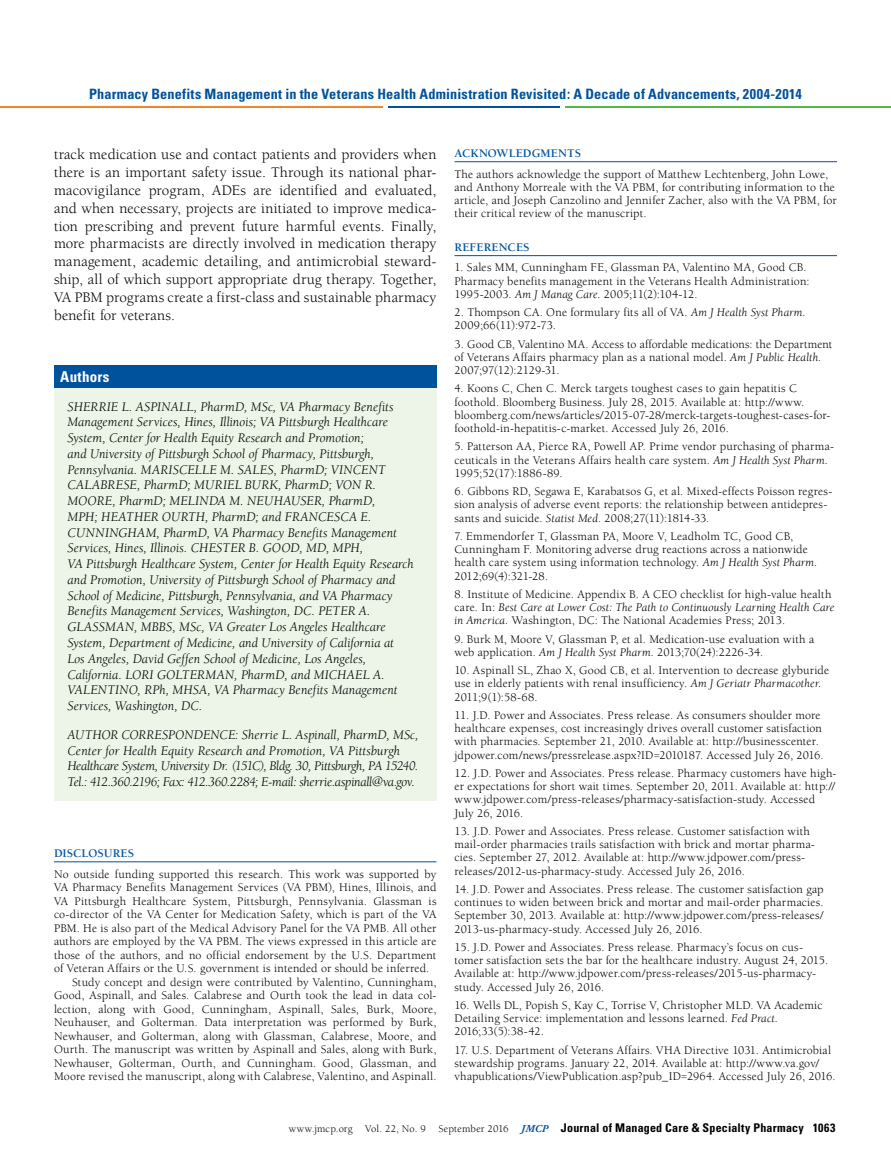
<style>
.page{position:relative;width:891px;height:1175px;background:#fff}
.page>*{position:absolute;margin:0;border:0;box-sizing:border-box;transform-origin:0 0}
.t1{font:15px/17.9px "Berkeley Pro";letter-spacing:.015em;color:#000;text-align:justify}
.t2{font:700 condensed 15px "Univers";letter-spacing:.02em;color:#fff}
.t3{font:700 condensed 14.25px "Univers";letter-spacing:.015em;color:#00529c}
.t4{font:italic 13.5px/15.8px "Berkeley Pro";color:#000}
.t5{font:12px/13.4px "Berkeley Pro";letter-spacing:.015em;color:#000}
.t6{font:700 condensed 12px "Univers";letter-spacing:.015em;color:#000}
.t7{font:700 12px "Berkeley Pro";letter-spacing:.005em;color:#00529c}
.s1{font-style:italic}
.s2{font-family:"Berkeley Pro";font-weight:400;font-stretch:normal;font-size:10.5px}
.s3{font-family:"Adobe Garamond Pro";font-style:italic;font-stretch:normal;font-size:10.5px;color:#00529c}
</style>
<div class="page">
<hr style="left:0;top:107px;width:383px;height:1px;background:#f58427">
<hr style="left:388px;top:107px;width:172px;height:1px;background:#00529c">
<hr style="left:565px;top:107px;width:326px;height:1px;background:#54b948">
<div style="left:54px;top:365px;width:382px;height:436px;background:#ecf5e8"></div>
<div style="left:54px;top:365px;width:382px;height:22px;background:#00529c"></div>
<hr style="left:54px;top:861px;width:382px;height:1px;background:#00529c">
<hr style="left:455px;top:161px;width:382px;height:1px;background:#00529c">
<hr style="left:455px;top:255px;width:382px;height:1px;background:#00529c">
<p class="t3" style="left:89px;top:85px;width:714px">Pharmacy Benefits Management in the Veterans Health Administration Revisited: A Decade of Advancements, 2004-2014</p>
<p class="t1" style="left:54px;top:146px;width:384px">track medication use and contact patients and providers when there is an important safety issue. Through its national phar&shy;macovigilance program, ADEs are identified and evaluated, and when necessary, projects are initiated to improve medica&shy;tion prescribing and prevent future harmful events. Finally, more pharmacists are directly involved in medication therapy management, academic detailing, and antimicrobial steward&shy;ship, all of which support appropriate drug therapy. Together, VA PBM programs create a first-class and sustainable pharmacy benefit for veterans.</p>
<p class="t2" style="left:60px;top:368px;width:51px">Authors</p>
<p class="t4" style="left:68px;top:399px;width:348px">SHERRIE L. ASPINALL, PharmD, MSc, VA Pharmacy Benefits Management Services, Hines, Illinois; VA Pittsburgh Healthcare System, Center for Health Equity Research and Promotion;<br>and University of Pittsburgh School of Pharmacy, Pittsburgh, Pennsylvania. MARISCELLE M. SALES, PharmD; VINCENT CALABRESE, PharmD; MURIEL BURK, PharmD; VON R.<br>MOORE, PharmD; MELINDA M. NEUHAUSER, PharmD,<br>MPH; HEATHER OURTH, PharmD; and FRANCESCA E.<br>CUNNINGHAM, PharmD, VA Pharmacy Benefits Management Services, Hines, Illinois. CHESTER B. GOOD, MD, MPH,<br>VA Pittsburgh Healthcare System, Center for Health Equity Research and Promotion, University of Pittsburgh School of Pharmacy and School of Medicine, Pittsburgh, Pennsylvania, and VA Pharmacy Benefits Management Services, Washington, DC. PETER A.<br>GLASSMAN, MBBS, MSc, VA Greater Los Angeles Healthcare System, Department of Medicine, and University of California at Los Angeles, David Geffen School of Medicine, Los Angeles, California. LORI GOLTERMAN, PharmD, and MICHAEL A.<br>VALENTINO, RPh, MHSA, VA Pharmacy Benefits Management Services, Washington, DC.</p>
<p class="t4" style="left:68px;top:727px;width:352px">AUTHOR CORRESPONDENCE: Sherrie L. Aspinall, PharmD, MSc, Center for Health Equity Research and Promotion, VA Pittsburgh Healthcare System, University Dr. (151C), Bldg. 30, Pittsburgh, PA 15240.<br>Tel.: 412.360.2196; Fax: 412.360.2284; E-mail: sherrie.aspinall@va.gov.</p>
<p class="t7" style="left:54px;top:846px;width:82px">DISCLOSURES</p>
<p class="t5" style="left:54px;top:867px;width:384px">No outside funding supported this research. This work was supported by</p>
<p class="t5" style="left:54px;top:881px;width:384px">VA Pharmacy Benefits Management Services (VA PBM), Hines, Illinois, and</p>
<p class="t5" style="left:54px;top:894px;width:384px">VA Pittsburgh Healthcare System, Pittsburgh, Pennsylvania. Glassman is</p>
<p class="t5" style="left:54px;top:908px;width:384px">co-director of the VA Center for Medication Safety, which is part of the VA</p>
<p class="t5" style="left:54px;top:921px;width:384px">PBM. He is also part of the Medical Advisory Panel for the VA PMB. All other</p>
<p class="t5" style="left:54px;top:935px;width:384px">authors are employed by the VA PBM. The views expressed in this article are</p>
<p class="t5" style="left:54px;top:948px;width:384px">those of the authors, and no official endorsement by the U.S. Department</p>
<p class="t5" style="left:54px;top:962px;width:377px">of Veteran Affairs or the U.S. government is intended or should be inferred.</p>
<p class="t5" style="left:72px;top:975px;width:366px">Study concept and design were contributed by Valentino, Cunningham,</p>
<p class="t5" style="left:54px;top:989px;width:384px">Good, Aspinall, and Sales. Calabrese and Ourth took the lead in data col-</p>
<p class="t5" style="left:54px;top:1002px;width:384px">lection, along with Good, Cunningham, Aspinall, Sales, Burk, Moore,</p>
<p class="t5" style="left:54px;top:1016px;width:384px">Neuhauser, and Golterman. Data interpretation was performed by Burk,</p>
<p class="t5" style="left:54px;top:1029px;width:384px">Newhauser, and Golterman, along with Glassman, Calabrese, Moore, and</p>
<p class="t5" style="left:54px;top:1043px;width:384px">Ourth. The manuscript was written by Aspinall and Sales, along with Burk,</p>
<p class="t5" style="left:54px;top:1056px;width:384px">Newhauser, Golterman, Ourth, and Cunningham. Good, Glassman, and</p>
<p class="t5" style="left:54px;top:1070px;width:384px">Moore revised the manuscript, along with Calabrese, Valentino, and Aspinall.</p>
<p class="t7" style="left:455px;top:146px;width:128px">ACKNOWLEDGMENTS</p>
<p class="t5" style="left:455px;top:167px;width:384px">The authors acknowledge the support of Matthew Lechtenberg, John Lowe, and Anthony Morreale with the VA PBM, for contributing information to the article, and Joseph Canzolino and Jennifer Zacher, also with the VA PBM, for their critical review of the manuscript.</p>
<p class="t7" style="left:455px;top:240px;width:77px">REFERENCES</p>
<p class="t5" style="left:455px;top:261px;width:357px">1. Sales MM, Cunningham FE, Glassman PA, Valentino MA, Good CB.<br>Pharmacy benefits management in the Veterans Health Administration:<br>1995-2003. <span class="s1">Am J Manag Care.</span> 2005;11(2):104-12.</p>
<p class="t5" style="left:455px;top:306px;width:353px">2. Thompson CA. One formulary fits all of VA. <span class="s1">Am J Health Syst Pharm.<br></span>2009;66(11):972-73.</p>
<p class="t5" style="left:455px;top:337px;width:380px">3. Good CB, Valentino MA. Access to affordable medications: the Department of Veterans Affairs pharmacy plan as a national model. <span class="s1">Am J Public Health.<br></span>2007;97(12):2129-31.</p>
<p class="t5" style="left:455px;top:382px;width:377px">4. Koons C, Chen C. Merck targets toughest cases to gain hepatitis C foothold. Bloomberg Business. July 28, 2015. Available at: http://www. bloomberg.com/news/articles/2015-07-28/merck-targets-toughest-cases-for&shy;foothold-in-hepatitis-c-market. Accessed July 26, 2016.</p>
<p class="t5" style="left:455px;top:440px;width:381px">5. Patterson AA, Pierce RA, Powell AP. Prime vendor purchasing of pharma&shy;ceuticals in the Veterans Affairs health care system. <span class="s1">Am J Health Syst Pharm.<br></span>1995;52(17):1886-89.</p>
<p class="t5" style="left:455px;top:485px;width:379px">6. Gibbons RD, Segawa E, Karabatsos G, et al. Mixed-effects Poisson regres&shy;sion analysis of adverse event reports: the relationship between antidepres&shy;sants and suicide. <span class="s1">Statist Med</span>. 2008;27(11):1814-33.</p>
<p class="t5" style="left:455px;top:529px;width:364px">7. Emmendorfer T, Glassman PA, Moore V, Leadholm TC, Good CB, Cunningham F. Monitoring adverse drug reactions across a nationwide health care system using information technology. <span class="s1">Am J Health Syst Pharm.<br></span>2012;69(4):321-28.</p>
<p class="t5" style="left:455px;top:587px;width:382px">8. Institute of Medicine. Appendix B. A CEO checklist for high-value health care. In: <span class="s1">Best Care at Lower Cost: The Path to Continuously Learning Health Care in America.</span> Washington, DC: The National Academies Press; 2013.</p>
<p class="t5" style="left:455px;top:632px;width:361px">9. Burk M, Moore V, Glassman P, et al. Medication-use evaluation with a web application. <span class="s1">Am J Health Syst Pharm.</span> 2013;70(24):2226-34.</p>
<p class="t5" style="left:455px;top:663px;width:376px">10. Aspinall SL, Zhao X, Good CB, et al. Intervention to decrease glyburide use in elderly patients with renal insufficiency. <span class="s1">Am J Geriatr Pharmacother.<br></span>2011;9(1):58-68.</p>
<p class="t5" style="left:455px;top:708px;width:371px">11. J.D. Power and Associates. Press release. As consumers shoulder more healthcare expenses, cost increasingly drives overall customer satisfaction with pharmacies. September 21, 2010. Available at: http://businesscenter. jdpower.com/news/pressrelease.aspx?ID=2010187. Accessed July 26, 2016.</p>
<p class="t5" style="left:455px;top:766px;width:384px">12. J.D. Power and Associates. Press release. Pharmacy customers have high&shy;er expectations for short wait times. September 20, 2011. Available at: http:// www.jdpower.com/press-releases/pharmacy-satisfaction-study. Accessed July 26, 2016.</p>
<p class="t5" style="left:455px;top:824px;width:362px">13. J.D. Power and Associates. Press release. Customer satisfaction with mail-order pharmacies trails satisfaction with brick and mortar pharma&shy;cies. September 27, 2012. Available at: http://www.jdpower.com/press&shy;releases/2012-us-pharmacy-study. Accessed July 26, 2016.</p>
<p class="t5" style="left:455px;top:882px;width:371px;text-align:justify">14. J.D. Power and Associates. Press release. The customer satisfaction gap continues to widen between brick and mortar and mail-order pharmacies.<br>September 30, 2013. Available at: http://www.jdpower.com/press-releases/ 2013-us-pharmacy-study. Accessed July 26, 2016.</p>
<p class="t5" style="left:455px;top:940px;width:375px">15. J.D. Power and Associates. Press release. Pharmacy’s focus on cus&shy;tomer satisfaction sets the bar for the healthcare industry. August 24, 2015.<br>Available at: http://www.jdpower.com/press-releases/2015-us-pharmacy&shy;study. Accessed July 26, 2016.</p>
<p class="t5" style="left:455px;top:998px;width:370px">16. Wells DL, Popish S, Kay C, Torrise V, Christopher MLD. VA Academic<br>Detailing Service: implementation and lessons learned. <span class="s1">Fed Pract.<br></span>2016;33(5):38-42.</p>
<p class="t5" style="left:455px;top:1043px;width:383px">17. U.S. Department of Veterans Affairs. VHA Directive 1031. Antimicrobial stewardship programs. January 22, 2014. Available at: http://www.va.gov/ vhapublications/ViewPublication.asp?pub_ID=2964. Accessed July 26, 2016.</p>
<p class="t6" style="left:289px;top:1120px;width:548px"><span class="s2">www.jmcp.org Vol. 22, No. 9 September 2016</span> <span class="s3">JMCP</span> Journal of Managed Care &amp; Specialty Pharmacy 1063</p>
</div>
